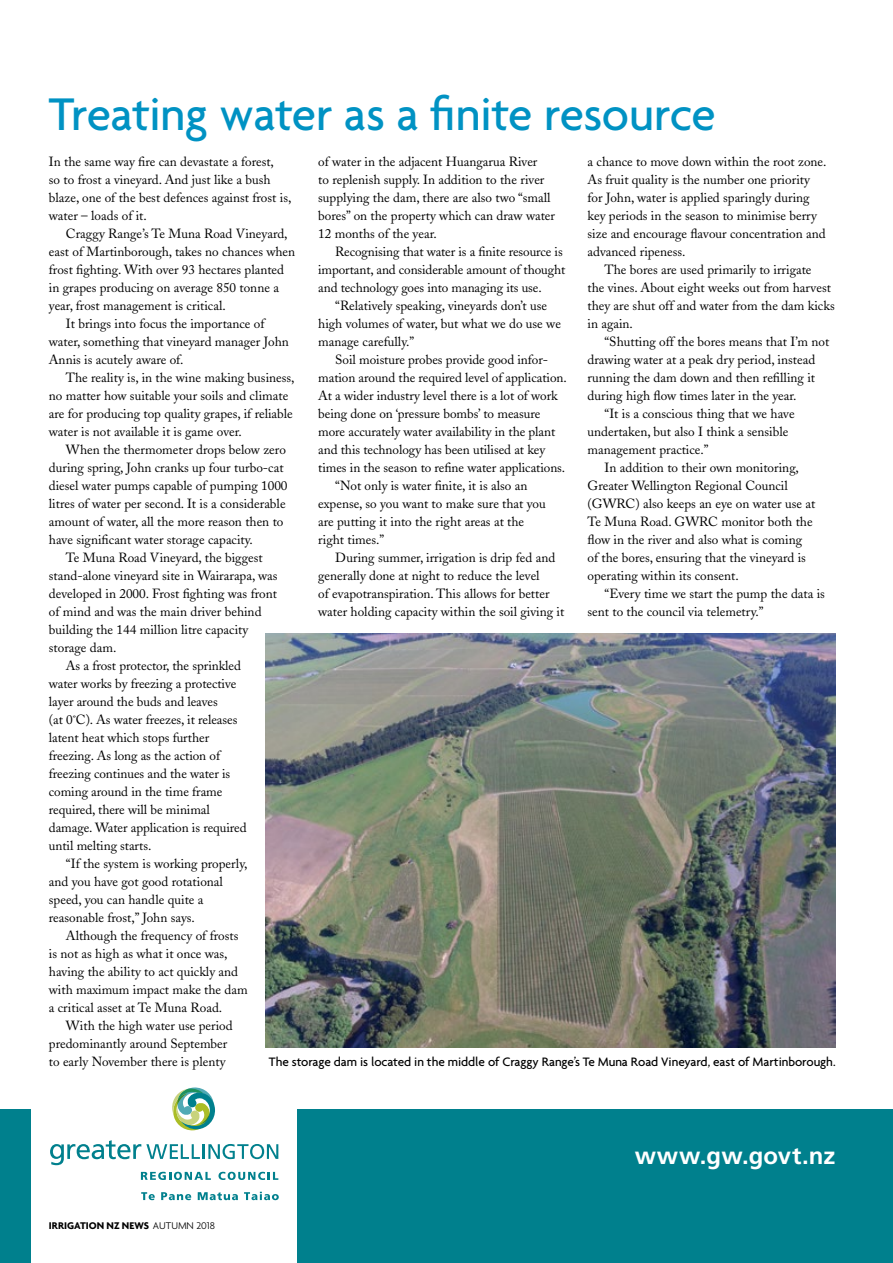
<style>
.page{position:relative;width:893px;height:1263px;background:#fff}
.page>*{position:absolute;margin:0;border:0;box-sizing:border-box;transform-origin:0 0}
.t1{font:500 49.5px "Agenda";letter-spacing:-.015em;color:#0092c3}
.t2{font:700 24px "Frutiger";letter-spacing:.005em;color:#fff}
.t3{font:13.2px/18px "Adobe Caslon";color:#000}
.t4{font:500 13.2px "Agenda";letter-spacing:-.005em;color:#000}
.t5{font:700 10.5px "Agenda";color:#000}
.s1{font-weight:300}
</style>
<div class="page">
<div style="left:0;top:1109px;width:893px;height:154px;background:#00808d"></div>
<div style="left:32px;top:1097px;width:265px;height:166px;background:#fff"></div>
<svg style="left:141px;top:1192px;width:14px;height:8px"></svg>
<svg style="left:161px;top:1192px;width:30px;height:8px"></svg>
<svg style="left:198px;top:1192px;width:40px;height:8px"></svg>
<svg style="left:244px;top:1192px;width:35px;height:8px"></svg>
<svg style="left:141px;top:1172px;width:70px;height:8px"></svg>
<svg style="left:218px;top:1172px;width:60px;height:8px"></svg>
<svg style="left:50px;top:1140px;width:228px;height:25px"></svg>
<svg style="left:172px;top:1087px;width:43px;height:44px"></svg>
<img style="left:266px;top:634px;width:570px;height:414px">
<h1 class="t1" style="left:49px;top:84px;width:668px">Treating water as a finite resource</h1>
<p class="t3" style="left:49px;top:152px;width:244px">In the same way fire can devastate a forest,<br>so to frost a vineyard. And just like a bush blaze, one of the best defences against frost is, water – loads of it.</p>
<p class="t3" style="left:66px;top:224px;width:223px">Craggy Range’s Te Muna Road Vineyard,</p>
<p class="t3" style="left:49px;top:242px;width:248px">east of Martinborough, takes no chances when</p>
<p class="t3" style="left:49px;top:260px;width:237px">frost fighting. With over 93 hectares planted</p>
<p class="t3" style="left:49px;top:278px;width:232px">in grapes producing on average 850 tonne a</p>
<p class="t3" style="left:49px;top:296px;width:178px">year, frost management is critical.</p>
<p class="t3" style="left:66px;top:314px;width:200px">It brings into focus the importance of</p>
<p class="t3" style="left:49px;top:332px;width:241px">water, something that vineyard manager John</p>
<p class="t3" style="left:49px;top:350px;width:136px">Annis is acutely aware of.</p>
<p class="t3" style="left:66px;top:368px;width:230px">The reality is, in the wine making business,</p>
<p class="t3" style="left:49px;top:386px;width:241px">no matter how suitable your soils and climate</p>
<p class="t3" style="left:49px;top:404px;width:245px">are for producing top quality grapes, if reliable</p>
<p class="t3" style="left:49px;top:422px;width:194px">water is not available it is game over.</p>
<p class="t3" style="left:66px;top:440px;width:222px">When the thermometer drops below zero</p>
<p class="t3" style="left:49px;top:458px;width:236px">during spring, John cranks up four turbo-cat</p>
<p class="t3" style="left:49px;top:476px;width:240px">diesel water pumps capable of pumping 1000</p>
<p class="t3" style="left:49px;top:494px;width:238px">litres of water per second. It is a considerable</p>
<p class="t3" style="left:49px;top:512px;width:236px">amount of water, all the more reason then to</p>
<p class="t3" style="left:49px;top:530px;width:206px">have significant water storage capacity.</p>
<p class="t3" style="left:66px;top:548px;width:198px">Te Muna Road Vineyard, the biggest</p>
<p class="t3" style="left:49px;top:566px;width:230px">stand-alone vineyard site in Wairarapa, was</p>
<p class="t3" style="left:49px;top:584px;width:230px">developed in 2000. Frost fighting was front</p>
<p class="t3" style="left:49px;top:602px;width:214px">of mind and was the main driver behind</p>
<p class="t3" style="left:49px;top:620px;width:201px">building the 144 million litre capacity</p>
<p class="t3" style="left:49px;top:638px;width:69px">storage dam.</p>
<p class="t3" style="left:66px;top:656px;width:177px">As a frost protector, the sprinkled</p>
<p class="t3" style="left:49px;top:674px;width:189px">water works by freezing a protective</p>
<p class="t3" style="left:49px;top:692px;width:170px">layer around the buds and leaves</p>
<p class="t3" style="left:49px;top:710px;width:190px">(at 0˚C). As water freezes, it releases</p>
<p class="t3" style="left:49px;top:728px;width:162px">latent heat which stops further</p>
<p class="t3" style="left:49px;top:746px;width:173px">freezing. As long as the action of</p>
<p class="t3" style="left:49px;top:764px;width:183px">freezing continues and the water is</p>
<p class="t3" style="left:49px;top:782px;width:175px">coming around in the time frame</p>
<p class="t3" style="left:49px;top:800px;width:163px">required, there will be minimal</p>
<p class="t3" style="left:49px;top:818px;width:199px">damage. Water application is required</p>
<p class="t3" style="left:49px;top:836px;width:104px">until melting starts.</p>
<p class="t3" style="left:66px;top:854px;width:183px">“If the system is working properly,</p>
<p class="t3" style="left:49px;top:872px;width:175px">and you have got good rotational</p>
<p class="t3" style="left:49px;top:890px;width:156px">speed, you can handle quite a</p>
<p class="t3" style="left:49px;top:908px;width:148px">reasonable frost,” John says.</p>
<p class="t3" style="left:66px;top:926px;width:174px">Although the frequency of frosts</p>
<p class="t3" style="left:49px;top:944px;width:180px">is not as high as what it once was,</p>
<p class="t3" style="left:49px;top:962px;width:191px">having the ability to act quickly and</p>
<p class="t3" style="left:49px;top:980px;width:200px">with maximum impact make the dam</p>
<p class="t3" style="left:49px;top:998px;width:175px">a critical asset at Te Muna Road.</p>
<p class="t3" style="left:66px;top:1016px;width:168px">With the high water use period</p>
<p class="t3" style="left:49px;top:1034px;width:180px">predominantly around September</p>
<p class="t3" style="left:49px;top:1052px;width:178px">to early November there is plenty</p>
<p class="t3" style="left:318px;top:152px;width:238px">of water in the adjacent Huangarua River<br>to replenish supply. In addition to the river supplying the dam, there are also two “small bores” on the property which can draw water 12 months of the year.</p>
<p class="t3" style="left:318px;top:243px;width:249px;text-indent:17px">Recognising that water is a finite resource is important, and considerable amount of thought and technology goes into managing its use.</p>
<p class="t3" style="left:318px;top:297px;width:244px;text-indent:17px">“Relatively speaking, vineyards don’t use high volumes of water, but what we do use we manage carefully.”</p>
<p class="t3" style="left:335px;top:351px;width:213px">Soil moisture probes provide good infor-</p>
<p class="t3" style="left:318px;top:369px;width:250px">mation around the required level of application.</p>
<p class="t3" style="left:318px;top:387px;width:241px">At a wider industry level there is a lot of work</p>
<p class="t3" style="left:318px;top:405px;width:224px">being done on ‘pressure bombs’ to measure</p>
<p class="t3" style="left:318px;top:423px;width:239px">more accurately water availability in the plant</p>
<p class="t3" style="left:318px;top:441px;width:228px">and this technology has been utilised at key</p>
<p class="t3" style="left:318px;top:459px;width:249px">times in the season to refine water applications.</p>
<p class="t3" style="left:335px;top:477px;width:194px">“Not only is water finite, it is also an</p>
<p class="t3" style="left:318px;top:495px;width:229px">expense, so you want to make sure that you</p>
<p class="t3" style="left:318px;top:513px;width:207px">are putting it into the right areas at the</p>
<p class="t3" style="left:318px;top:531px;width:68px">right times.”</p>
<p class="t3" style="left:335px;top:549px;width:222px">During summer, irrigation is drip fed and</p>
<p class="t3" style="left:318px;top:567px;width:223px">generally done at night to reduce the level</p>
<p class="t3" style="left:318px;top:585px;width:233px">of evapotranspiration. This allows for better</p>
<p class="t3" style="left:318px;top:603px;width:248px">water holding capacity within the soil giving it</p>
<p class="t3" style="left:587px;top:153px;width:241px">a chance to move down within the root zone.<br>As fruit quality is the number one priority for John, water is applied sparingly during key periods in the season to minimise berry size and encourage flavour concentration and advanced ripeness.</p>
<p class="t3" style="left:587px;top:261px;width:249px;text-indent:17px">The bores are used primarily to irrigate<br>the vines. About eight weeks out from harvest they are shut off and water from the dam kicks in again.</p>
<p class="t3" style="left:604px;top:333px;width:226px">“Shutting off the bores means that I’m not</p>
<p class="t3" style="left:587px;top:351px;width:229px">drawing water at a peak dry period, instead</p>
<p class="t3" style="left:587px;top:369px;width:229px">running the dam down and then refilling it</p>
<p class="t3" style="left:587px;top:387px;width:211px">during high flow times later in the year.</p>
<p class="t3" style="left:604px;top:405px;width:192px">“It is a conscious thing that we have</p>
<p class="t3" style="left:587px;top:423px;width:202px">undertaken, but also I think a sensible</p>
<p class="t3" style="left:587px;top:441px;width:123px">management practice.”</p>
<p class="t3" style="left:604px;top:459px;width:196px">In addition to their own monitoring,</p>
<p class="t3" style="left:587px;top:477px;width:202px">Greater Wellington Regional Council</p>
<p class="t3" style="left:587px;top:495px;width:229px">(GWRC) also keeps an eye on water use at</p>
<p class="t3" style="left:587px;top:513px;width:227px">Te Muna Road. GWRC monitor both the</p>
<p class="t3" style="left:587px;top:531px;width:216px">flow in the river and also what is coming</p>
<p class="t3" style="left:587px;top:549px;width:220px">of the bores, ensuring that the vineyard is</p>
<p class="t3" style="left:587px;top:567px;width:153px">operating within its consent.</p>
<p class="t3" style="left:604px;top:585px;width:222px">“Every time we start the pump the data is</p>
<p class="t3" style="left:587px;top:603px;width:177px">sent to the council via telemetry.”</p>
<p class="t4" style="left:269px;top:1053px;width:568px">The storage dam is located in the middle of Craggy Range’s Te Muna Road Vineyard, east of Martinborough.</p>
<p class="t5" style="left:49px;top:1219px;width:168px">IRRIGATION NZ NEWS <span class="s1">AUTUMN 2018</span></p>
<h2 class="t2" style="left:635px;top:1141px;width:202px">www.gw.govt.nz</h2>
</div>
